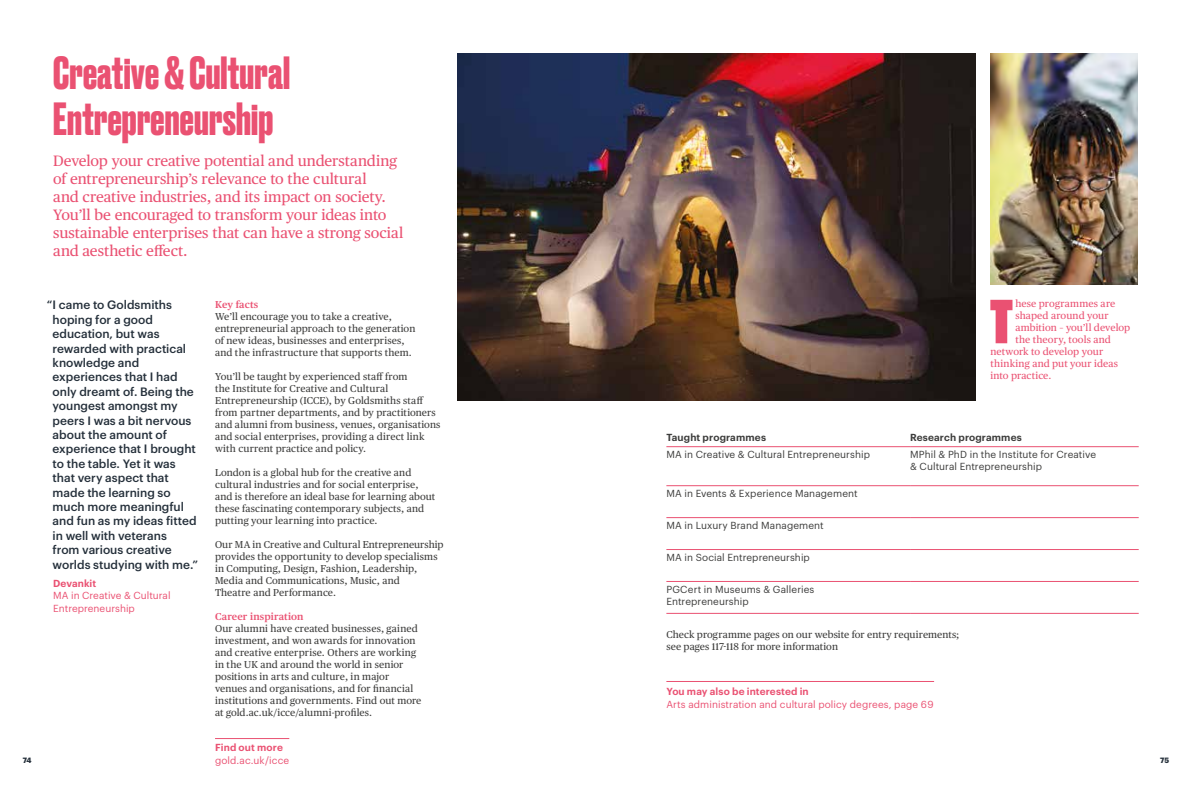
<style>
.page{position:relative;width:1191px;height:798px;background:#fff}
.page>*{position:absolute;margin:0;border:0;box-sizing:border-box;transform-origin:0 0}
.t1{font:58.38px "Druk Super";color:#ea5172}
.t2{font:700 43.75px/46.2px "Druk";letter-spacing:.005em;color:#ea5172}
.t3{font:15px/18px "Publico Text";letter-spacing:-.005em;color:#ea5172}
.t4{font:500 11.88px/14.4px "Graphik";color:#25303b}
.t5{font:10px/12px "Publico Text";letter-spacing:.01em;color:#3c3c3b}
.t6{font:10px/12px "Graphik";letter-spacing:.01em;color:#3c3c3b}
.t7{font:10px "Publico Text";letter-spacing:.005em;color:#ea5172}
.t8{font:10px/12.5px "Graphik";letter-spacing:.005em;color:#ea5172}
.t9{font:600 10px "Graphik";letter-spacing:.01em;color:#ea5172}
.t10{font:600 10px "Graphik";letter-spacing:.015em;color:#3c3c3b}
.t11{font:600 10px "Publico Text";letter-spacing:.01em;color:#ea5172}
.t12{font:700 7.5px "Graphik";letter-spacing:-.07em;color:#25303b}
.s1{color:#fff}
</style>
<div class="page">
<hr style="left:215px;top:738px;width:74px;height:1px;background:#ea5172">
<img style="left:990px;top:53px;width:147px;height:231px">
<hr style="left:666px;top:446px;width:244px;height:1px;background:#ea5172">
<hr style="left:910px;top:446px;width:228px;height:1px;background:#ea5172">
<hr style="left:666px;top:485px;width:244px;height:1px;background:#ea5172">
<hr style="left:910px;top:485px;width:228px;height:1px;background:#ea5172">
<hr style="left:666px;top:517px;width:244px;height:1px;background:#ea5172">
<hr style="left:910px;top:517px;width:228px;height:1px;background:#ea5172">
<hr style="left:666px;top:549px;width:244px;height:1px;background:#ea5172">
<hr style="left:910px;top:549px;width:228px;height:1px;background:#ea5172">
<hr style="left:666px;top:581px;width:244px;height:1px;background:#ea5172">
<hr style="left:666px;top:612px;width:244px;height:1px;background:#ea5172">
<hr style="left:910px;top:581px;width:228px;height:1px;background:#ea5172">
<hr style="left:910px;top:612px;width:228px;height:1px;background:#ea5172">
<hr style="left:666px;top:681px;width:268px;height:1px;background:#ea5172">
<img style="left:458px;top:53px;width:518px;height:347px">
<h2 class="t2" style="left:53px;top:47px;width:238px">Creative &amp; Cultural<br>Entrepreneurship</h2>
<p class="t3" style="left:53px;top:151px;width:351px">Develop your creative potential and understanding of entrepreneurship’s relevance to the cultural<br>and creative industries, and its impact on society.<br>You’ll be encouraged to transform your ideas into sustainable enterprises that can have a strong social and aesthetic effect.</p>
<h1 class="t1" style="left:990px;top:280px;width:25px">T</h1>
<p class="t7" style="left:1015px;top:296px;width:101px">hese programmes are</p>
<p class="t11" style="left:215px;top:296px;width:45px">Key facts</p>
<p class="t5" style="left:215px;top:309px;width:202px">We’ll encourage you to take a creative, entrepreneurial approach to the generation of new ideas, businesses and enterprises, and the infrastructure that supports them.</p>
<p class="t5" style="left:215px;top:369px;width:227px">You’ll be taught by experienced staff from<br>the Institute for Creative and Cultural Entrepreneurship (ICCE), by Goldsmiths staff from partner departments, and by practitioners and alumni from business, venues, organisations and social enterprises, providing a direct link with current practice and policy.</p>
<p class="t5" style="left:215px;top:465px;width:222px">London is a global hub for the creative and cultural industries and for social enterprise, and is therefore an ideal base for learning about these fascinating contemporary subjects, and putting your learning into practice.</p>
<p class="t5" style="left:215px;top:537px;width:230px">Our MA in Creative and Cultural Entrepreneurship provides the opportunity to develop specialisms in Computing, Design, Fashion, Leadership, Media and Communications, Music, and<br>Theatre and Performance.</p>
<p class="t11" style="left:215px;top:608px;width:90px">Career inspiration</p>
<p class="t5" style="left:215px;top:621px;width:208px">Our alumni have created businesses, gained investment, and won awards for innovation and creative enterprise. Others are working in the UK and around the world in senior positions in arts and culture, in major venues and organisations, and for financial institutions and governments. Find out more at gold.ac.uk/icce/alumni-profiles.</p>
<p class="t9" style="left:215px;top:739px;width:69px">Find out more</p>
<p class="t8" style="left:215px;top:752px;width:76px">gold.ac.uk/icce</p>
<p class="t4" style="left:53px;top:297px;width:147px;text-indent:-6px">“I came to Goldsmiths hoping for a good education, but was rewarded with practical knowledge and experiences that I had only dreamt of. Being the youngest amongst my peers I was a bit nervous about the amount of experience that I brought to the table. Yet it was that very aspect that made the learning so much more meaningful and fun as my ideas fitted in well with veterans<br>from various creative worlds studying with me.”</p>
<p class="t9" style="left:53px;top:575px;width:44px">Devankit</p>
<p class="t8" style="left:53px;top:588px;width:119px">MA in Creative &amp; Cultural<br>Entrepreneurship</p>
<p class="t7" style="left:1015px;top:308px;width:95px">shaped around your</p>
<p class="t7" style="left:1015px;top:320px;width:116px">ambition – you’ll develop</p>
<p class="t7" style="left:1015px;top:332px;width:97px">the theory, tools and</p>
<p class="t7" style="left:990px;top:344px;width:114px">network to develop your</p>
<p class="t7" style="left:990px;top:356px;width:129px">thinking and put your ideas</p>
<p class="t7" style="left:990px;top:368px;width:63px">into practice.</p>
<p class="t10" style="left:666px;top:429px;width:101px">Taught programmes</p>
<p class="t10" style="left:910px;top:429px;width:113px">Research programmes</p>
<p class="t6" style="left:666px;top:448px;width:205px">MA in Creative &amp; Cultural Entrepreneurship</p>
<p class="t6" style="left:910px;top:448px;width:187px">MPhil &amp; PhD in the Institute for Creative &amp; Cultural Entrepreneurship</p>
<p class="t6" style="left:666px;top:487px;width:193px">MA in Events &amp; Experience Management</p>
<p class="t6" style="left:666px;top:518px;width:159px">MA in Luxury Brand Management</p>
<p class="t6" style="left:666px;top:550px;width:145px">MA in Social Entrepreneurship</p>
<p class="t6" style="left:666px;top:582px;width:149px">PGCert in Museums &amp; Galleries<br>Entrepreneurship</p>
<p class="t5" style="left:666px;top:628px;width:294px">Check programme pages on our website for entry requirements; see pages 117-118 for more information</p>
<p class="t9" style="left:666px;top:683px;width:144px">You may also be interested in</p>
<p class="t8" style="left:666px;top:696px;width:269px">Arts administration and cultural policy degrees, page 69</p>
<p class="t12" style="left:23px;top:753px;width:18px">74<span class="s1">74</span></p>
<p class="t12" style="left:1160px;top:753px;width:11px">75</p>
</div>
